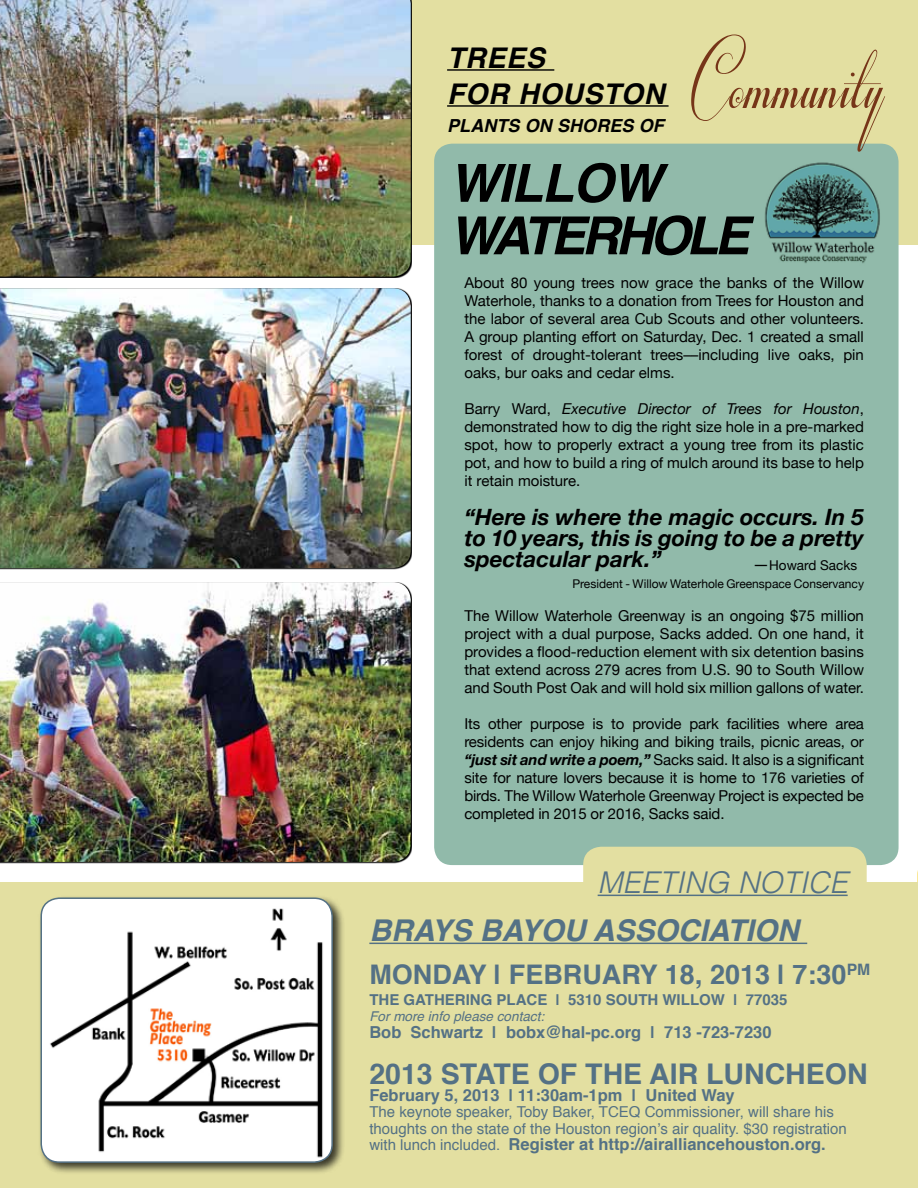
<style>
.page{position:relative;width:918px;height:1188px;background:#fff}
.page>*{position:absolute;margin:0;border:0;box-sizing:border-box;transform-origin:0 0}
.t1{font:72px "Respective";letter-spacing:.01em;color:#763518}
.t2{font:italic 700 52.5px/52.5px "Helvetica";letter-spacing:-.075em;color:#000}
.t3{font:italic 700 30px "Helvetica";color:#547185}
.t4{font:italic 300 30px "Helvetica";color:#547185}
.t5{font:700 28.5px "Helvetica";color:#547185}
.t6{font:italic 700 28.5px/36px "Helvetica";letter-spacing:.025em;color:#000}
.t7{font:700 27px "Helvetica";color:#547185}
.t8{font:italic 700 22.5px/21px "Helvetica Neue";color:#000;text-align:justify}
.t9{font:italic 700 18px "Helvetica";letter-spacing:.005em;color:#000}
.t10{font:700 16.5px "Helvetica";color:#547185}
.t11{font:15px/18px "Helvetica Neue";color:#000;text-align:justify}
.t12{font:15px/16.5px "Helvetica";color:#547185}
.t13{font:700 15px "Helvetica";color:#547185}
.t14{font:italic 13.5px "Helvetica";color:#547185}
.t15{font:13.5px "Helvetica Neue";color:#000}
.t16{font:12px "Helvetica Neue";color:#000}
.s1{font-style:italic}
.s2{font-size:16.5px}
.s3{font-weight:700;font-style:italic}
.s4{font-weight:400;font-size:15px}
</style>
<div class="page">
<svg style="left:917px;top:870px;width:1px;height:12px"></svg>
<div style="left:326px;top:0;width:592px;height:244px;background:#e3dfa1"></div>
<div style="left:434px;top:144px;width:465px;height:721px;background:#91baaa;border-radius:18px"></div>
<img style="left:0;top:288px;width:411px;height:280px">
<img style="left:0;top:582px;width:411px;height:280px">
<div style="left:0;top:882px;width:918px;height:306px;background:#e3dfa1"></div>
<div style="left:583px;top:847px;width:284px;height:61px;background:#e3dfa1;border-radius:18px"></div>
<hr style="left:369px;top:943px;width:438px;height:1px;background:#547185">
<div style="left:37px;top:894px;width:308px;height:281px;background:#000;opacity:.75"></div>
<img style="left:41px;top:898px;width:291px;height:264px">
<div style="left:40px;top:897px;width:293px;height:266px;border:2px solid #547185;border-radius:18px"></div>
<hr style="left:598px;top:895px;width:250px;height:1px;background:#547185">
<img style="left:0;top:0;width:411px;height:277px">
<img style="left:764px;top:162px;width:116px;height:101px">
<hr style="left:447px;top:69px;width:107px;height:2px;background:#000">
<hr style="left:447px;top:105px;width:222px;height:2px;background:#000">
<h3 class="t6" style="left:447px;top:40px;width:219px">TREES<br>FOR HOUSTON</h3>
<p class="t9" style="left:447px;top:111px;width:218px">PLANTS ON SHORES OF</p>
<h1 class="t1" style="left:691px;top:41px;width:195px">Community</h1>
<h2 class="t2" style="left:449px;top:157px;width:296px">WILLOW<br>WATERHOLE</h2>
<p class="t11" style="left:464px;top:273px;width:401px">About 80 young trees now grace the banks of the Willow Waterhole, thanks to a donation from Trees for Houston and the labor of several area Cub Scouts and other volunteers.<br>A group planting effort on Saturday, Dec. 1 created a small forest of drought-tolerant trees––including live oaks, pin oaks, bur oaks and cedar elms.</p>
<p class="t11" style="left:464px;top:399px;width:401px">Barry Ward, <span class="s1">Executive Director of Trees for Houston</span>, demonstrated how to dig the right size hole in a pre-marked spot, how to properly extract a young tree from its plastic pot, and how to build a ring of mulch around its base to help it retain moisture.</p>
<h3 class="t8" style="left:464px;top:505px;width:401px">“Here is where the magic occurs. In 5 to 10 years, this is going to be a pretty spectacular park.”</h3>
<p class="t15" style="left:753px;top:557px;width:106px"><span class="s2">—</span>Howard Sacks</p>
<p class="t16" style="left:572px;top:576px;width:293px">President - Willow Waterhole Greenspace Conservancy</p>
<p class="t11" style="left:464px;top:606px;width:401px">The Willow Waterhole Greenway is an ongoing $75 million project with a dual purpose, Sacks added. On one hand, it provides a flood-reduction element with six detention basins that extend across 279 acres from U.S. 90 to South Willow and South Post Oak and will hold six million gallons of water.</p>
<p class="t11" style="left:464px;top:714px;width:401px">Its other purpose is to provide park facilities where area residents can enjoy hiking and biking trails, picnic areas, or <span class="s3">“just sit and write a poem,”</span> Sacks said. It also is a significant site for nature lovers because it is home to 176 varieties of birds. The Willow Waterhole Greenway Project is expected be completed in 2015 or 2016, Sacks said.</p>
<h3 class="t4" style="left:598px;top:864px;width:252px">MEETING NOTICE</h3>
<h3 class="t3" style="left:369px;top:906px;width:431px">BRAYS BAYOU ASSOCIATION</h3>
<h3 class="t7" style="left:369px;top:953px;width:490px">Monday | February 18, 2013 | 7:30<sup>PM</sup></h3>
<p class="t13" style="left:369px;top:988px;width:420px">The Gath ering Place | 5310 South Willow | 77035</p>
<p class="t14" style="left:369px;top:1006px;width:176px">For more info please contact:</p>
<p class="t10" style="left:369px;top:1019px;width:404px">Bob Schwartz | bobx@hal-pc.org | 713 -723-7230</p>
<h3 class="t5" style="left:369px;top:1051px;width:500px">2013 State of th e Air Luncheon</h3>
<p class="t10" style="left:369px;top:1082px;width:367px">February 5, 2013 | 11:30am-1pm | United Way</p>
<p class="t12" style="left:369px;top:1104px;width:479px">The keynote speaker, Toby Baker, TCEQ Commissioner, will share his thoughts on the state of the Houston region’s air quality. $30 registration</p>
<p class="t10" style="left:369px;top:1131px;width:458px"><span class="s4">with lunch included.</span> Register at http://airalliancehouston.org.</p>
</div>
